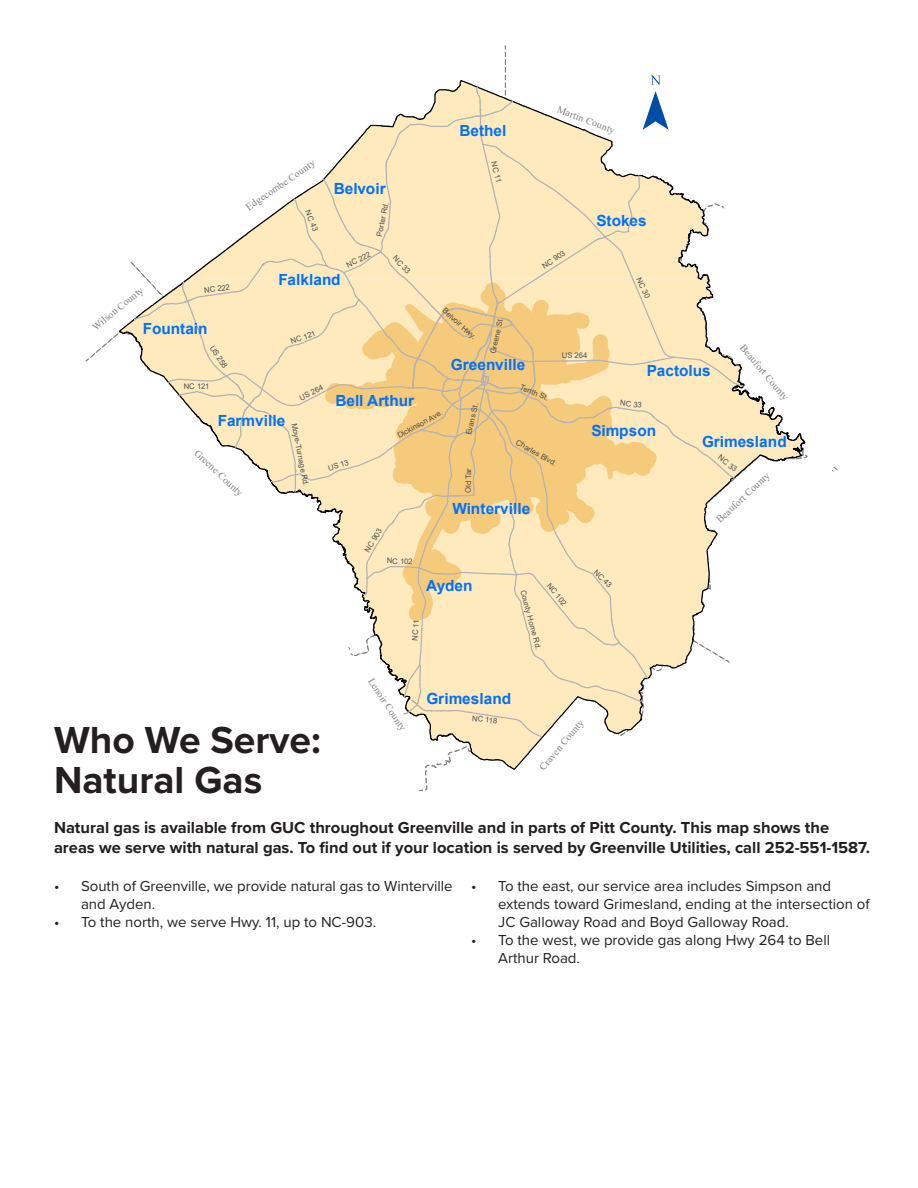
<style>
.page{position:relative;width:918px;height:1188px;background:#fff}
.page>*{position:absolute;margin:0;border:0;box-sizing:border-box;transform-origin:0 0}
.t1{font:78.75px "ESRI North";color:#004da8}
.t2{font:700 39px "Proxima Nova";color:#231f20}
.t3{font:700 16.5px/19.8px "Proxima Nova";color:#231f20}
.t4{font:700 15.3px "Arial";color:#0070ff}
.t5{font:15px/18px "Proxima Nova";color:#231f20}
.t6{font:10.2px "Times New Roman";color:#828282}
.t7{font:7.65px "Arial";color:#4e4e4e}
</style>
<div class="page">
<svg style="left:85px;top:52px;width:723px;height:739px"></svg>
<p class="t4" style="left:459px;top:120px;width:49px">Bethel</p>
<p class="t6" style="left:243px;top:202px;width:83px;rotate:-35deg">Edgecombe County</p>
<p class="t7" style="left:499px;top:160px;width:23px;rotate:75deg">NC 11</p>
<p class="t4" style="left:334px;top:178px;width:54px">Belvoir</p>
<p class="t7" style="left:374px;top:235px;width:37px;rotate:-79deg">Porter Rd.</p>
<p class="t7" style="left:313px;top:208px;width:23px;rotate:68deg">NC 43</p>
<p class="t6" style="left:560px;top:102px;width:63px;rotate:21deg">Martin County</p>
<p class="t1" style="left:643px;top:57px;width:27px">¯</p>
<p class="t4" style="left:596px;top:210px;width:52px">Stokes</p>
<p class="t7" style="left:540px;top:262px;width:27px;rotate:-34deg">NC 903</p>
<p class="t7" style="left:345px;top:261px;width:27px;rotate:-26deg">NC 222</p>
<p class="t7" style="left:398px;top:253px;width:23px;rotate:48deg">NC 33</p>
<p class="t4" style="left:278px;top:268px;width:64px">Falkland</p>
<p class="t7" style="left:644px;top:275px;width:23px;rotate:65deg">NC 30</p>
<p class="t7" style="left:204px;top:285px;width:27px;rotate:-6deg">NC 222</p>
<p class="t6" style="left:89px;top:322px;width:64px;rotate:-39deg">Wilson County</p>
<p class="t7" style="left:447px;top:306px;width:44px;rotate:42deg">Belvoir Hwy.</p>
<p class="t7" style="left:488px;top:352px;width:39px;rotate:-77deg">Greene St.</p>
<p class="t4" style="left:143px;top:318px;width:66px">Fountain</p>
<p class="t7" style="left:289px;top:337px;width:27px;rotate:-20deg">NC 121</p>
<p class="t6" style="left:748px;top:341px;width:71px;rotate:50deg">Beaufort County</p>
<p class="t7" style="left:216px;top:343px;width:27px;rotate:57deg">US 258</p>
<p class="t7" style="left:562px;top:350px;width:27px">US 264</p>
<p class="t4" style="left:451px;top:354px;width:76px">Greenville</p>
<p class="t4" style="left:647px;top:360px;width:65px">Pactolus</p>
<p class="t7" style="left:184px;top:381px;width:27px;rotate:-1deg">NC 121</p>
<p class="t7" style="left:523px;top:382px;width:32px;rotate:23deg">Tenth St.</p>
<p class="t7" style="left:519px;top:437px;width:47px;rotate:30deg">Charles Blvd.</p>
<p class="t7" style="left:298px;top:394px;width:27px;rotate:-26deg">US 264</p>
<p class="t4" style="left:335px;top:390px;width:80px">Bell Arthur</p>
<p class="t7" style="left:621px;top:397px;width:23px;rotate:8deg">NC 33</p>
<p class="t7" style="left:463px;top:434px;width:34px;rotate:-77deg">Evans St.</p>
<p class="t7" style="left:463px;top:493px;width:26px;rotate:-89deg">Old Tar</p>
<p class="t7" style="left:396px;top:431px;width:52px;rotate:-29deg">Dickinson Ave.</p>
<p class="t4" style="left:218px;top:410px;width:69px">Farmville</p>
<p class="t7" style="left:299px;top:422px;width:65px;rotate:79deg">Moye-Turnage Rd.</p>
<p class="t4" style="left:591px;top:420px;width:66px">Simpson</p>
<p class="t4" style="left:702px;top:431px;width:86px">Grimesland</p>
<p class="t6" style="left:201px;top:446px;width:64px;rotate:43deg">Greene County</p>
<p class="t7" style="left:723px;top:452px;width:23px;rotate:39deg">NC 33</p>
<p class="t7" style="left:327px;top:463px;width:23px;rotate:-17deg">US 13</p>
<p class="t6" style="left:713px;top:516px;width:71px;rotate:-43deg">Beaufort County</p>
<p class="t4" style="left:453px;top:498px;width:79px">Winterville</p>
<p class="t7" style="left:362px;top:548px;width:27px;rotate:-58deg">NC 903</p>
<p class="t2" style="left:54px;top:710px;width:268px">Who We Serve:</p>
<p class="t2" style="left:54px;top:751px;width:210px">Natural Gas</p>
<p class="t7" style="left:387px;top:556px;width:27px;rotate:1deg">NC 102</p>
<p class="t4" style="left:426px;top:575px;width:48px">Ayden</p>
<p class="t7" style="left:410px;top:640px;width:23px;rotate:-86deg">NC 11</p>
<p class="t7" style="left:553px;top:581px;width:27px;rotate:50deg">NC 102</p>
<p class="t7" style="left:528px;top:589px;width:63px;rotate:75deg">County Home Rd.</p>
<p class="t7" style="left:599px;top:567px;width:23px;rotate:44deg">NC 43</p>
<p class="t6" style="left:377px;top:675px;width:62px;rotate:57deg">Lenoir County</p>
<p class="t4" style="left:427px;top:687px;width:86px">Grimesland</p>
<p class="t7" style="left:473px;top:713px;width:27px;rotate:7deg">NC 118</p>
<p class="t6" style="left:536px;top:764px;width:64px;rotate:-50deg">Craven County</p>
<p class="t3" style="left:54px;top:818px;width:817px">Natural gas is available from GUC throughout Greenville and in parts of Pitt County. This map shows the areas we serve with natural gas. To find out if your location is served by Greenville Utilities, call 252-551-1587.</p>
<p class="t5" style="left:81px;top:877px;width:373px;text-indent:-27px">• South of Greenville, we provide natural gas to Winterville and Ayden.</p>
<p class="t5" style="left:54px;top:913px;width:324px">• To the north, we serve Hwy. 11, up to NC-903.</p>
<p class="t5" style="left:498px;top:877px;width:373px;text-indent:-27px">• To the east, our service area includes Simpson and extends toward Grimesland, ending at the intersection of<br>JC Galloway Road and Boyd Galloway Road.</p>
<p class="t5" style="left:498px;top:931px;width:333px;text-indent:-27px">• To the west, we provide gas along Hwy 264 to Bell<br>Arthur Road.</p>
</div>
